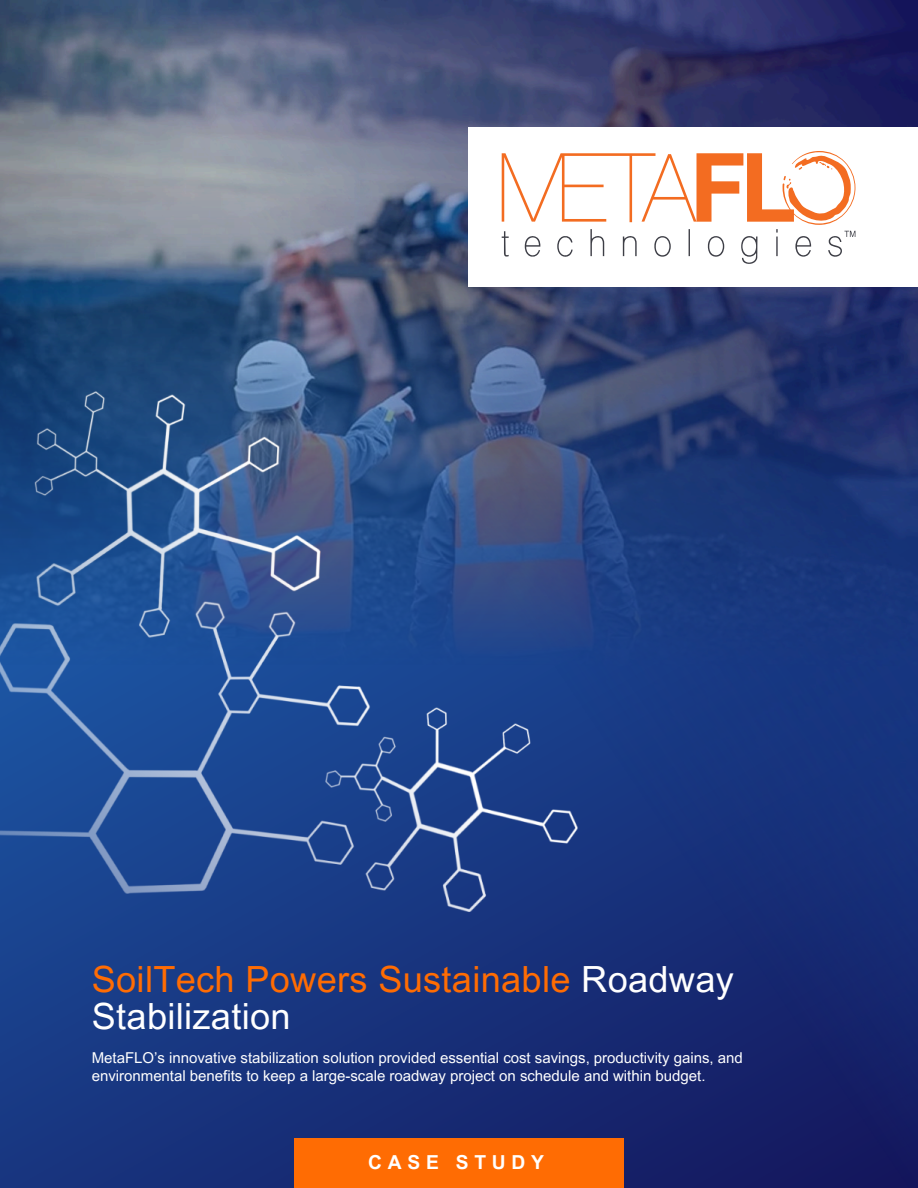
<style>
.page{position:relative;width:918px;height:1188px;background:#fff}
.page>*{position:absolute;margin:0;border:0;box-sizing:border-box;transform-origin:0 0}
.t1{font:36.15px/37.2px "Arial MT Pro";letter-spacing:.01em;color:#ff6c03}
.t2{font:700 19.2px "Arial MT Pro";letter-spacing:.3em;color:#fff}
.t3{font:15px/18px "Arial MT Pro";color:#fff}
.s1{color:#fff}
</style>
<div class="page">
<img style="left:0;top:0;width:918px;height:1188px">
<div style="left:294px;top:1139px;width:330px;height:49px;background:#ff6c03"></div>
<div style="left:468px;top:127px;width:450px;height:159px;background:#fff"></div>
<svg style="left:502px;top:151px;width:353px;height:113px"></svg>
<p class="t1" style="left:92px;top:965px;width:644px">SoilTech Powers Sustainable <span class="s1">Roadway<br>Stabilization</span></p>
<p class="t3" style="left:92px;top:1051px;width:653px">MetaFLO’s innovative stabilization solution provided essential cost savings, productivity gains, and environmental benefits to keep a large-scale roadway project on schedule and within budget.</p>
<p class="t2" style="left:368px;top:1155px;width:177px">CASE STUDY</p>
</div>
